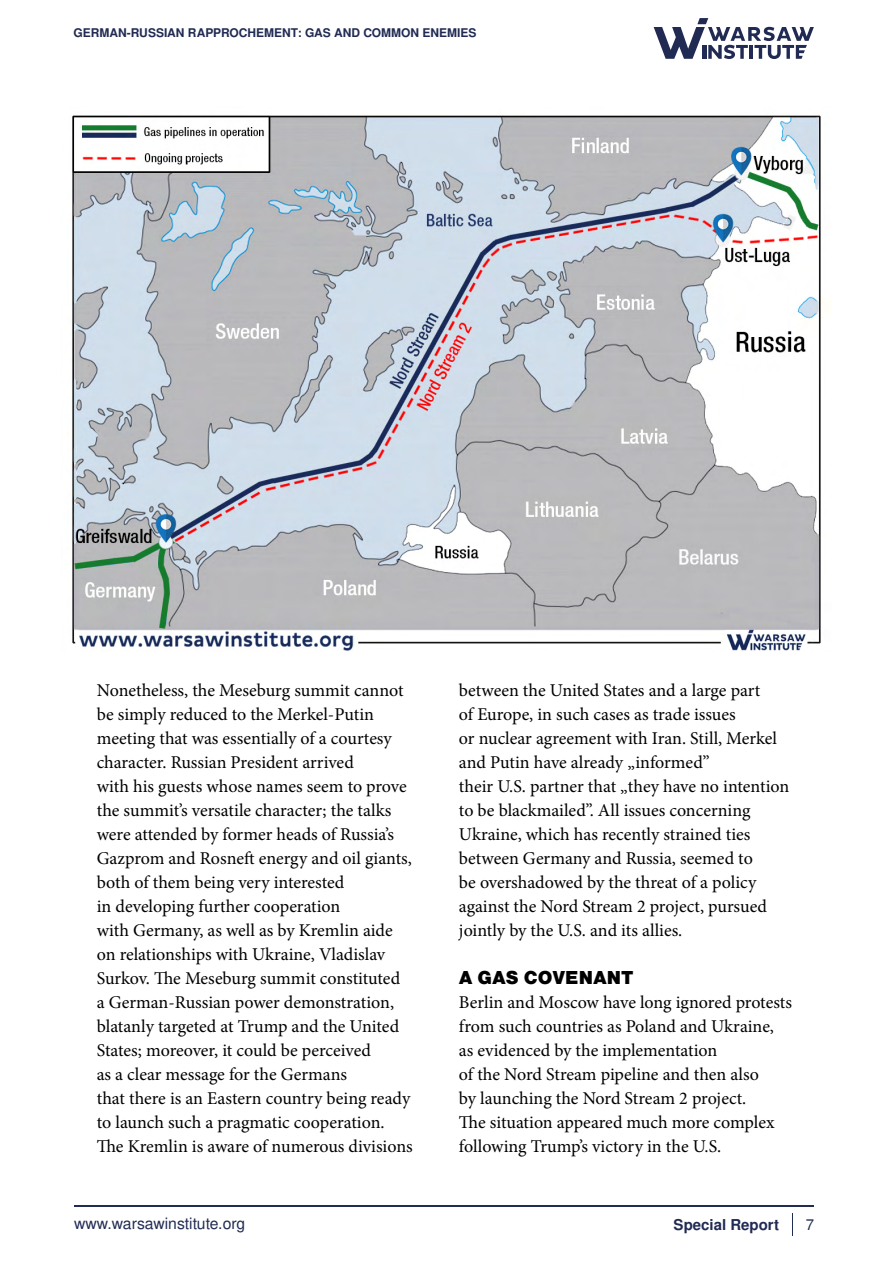
<style>
.page{position:relative;width:893px;height:1263px;background:#fff}
.page>*{position:absolute;margin:0;border:0;box-sizing:border-box;transform-origin:0 0}
.t1{font:19.5px "Nimbus Sans DOT Blac";letter-spacing:.015em;color:#000}
.t2{font:18px/24px "Minion Pro";letter-spacing:-.005em;color:#000}
.t3{font:15.75px "Nimbus San L";color:#212b53}
.t4{font:700 15px "Nimbus San L";color:#202a53}
.t5{font:15px "Nimbus San L";color:#212b53}
.t6{font:700 12px "Nimbus San L";color:#202a53}
</style>
<div class="page">
<hr style="left:74px;top:1205px;width:740px;height:1px;background:#212b53">
<svg style="left:792px;top:1214px;width:1px;height:22px"></svg>
<svg style="left:654px;top:18px;width:160px;height:41px"></svg>
<img style="left:72px;top:115px;width:749px;height:536px">
<p class="t6" style="left:73px;top:25px;width:405px">GERMAN-RUSSIAN RAPPROCHEMENT: GAS AND COMMON ENEMIES</p>
<p class="t2" style="left:97px;top:678px;width:317px">Nonetheless, the Meseburg summit cannot be simply reduced to the Merkel-Putin meeting that was essentially of a courtesy character. Russian President arrived<br>with his guests whose names seem to prove the summit’s versatile character; the talks were attended by former heads of Russia’s Gazprom and Rosneft energy and oil giants, both of them being very interested<br>in developing further cooperation<br>with Germany, as well as by Kremlin aide on relationships with Ukraine, Vladislav Surkov. The Meseburg summit constituted<br>a German-Russian power demonstration, blatanly targeted at Trump and the United States; moreover, it could be perceived<br>as a clear message for the Germans<br>that there is an Eastern country being ready to launch such a pragmatic cooperation.<br>The Kremlin is aware of numerous divisions</p>
<p class="t2" style="left:459px;top:678px;width:332px">between the United States and a large part<br>of Europe, in such cases as trade issues<br>or nuclear agreement with Iran. Still, Merkel and Putin have already „informed”<br>their U.S. partner that „they have no intention to be blackmailed”. All issues concerning Ukraine, which has recently strained ties between Germany and Russia, seemed to<br>be overshadowed by the threat of a policy against the Nord Stream 2 project, pursued jointly by the U.S. and its allies.</p>
<p class="t1" style="left:459px;top:966px;width:176px">A GAS COVENANT</p>
<p class="t2" style="left:459px;top:990px;width:334px">Berlin and Moscow have long ignored protests from such countries as Poland and Ukraine, as evidenced by the implementation<br>of the Nord Stream pipeline and then also<br>by launching the Nord Stream 2 project.<br>The situation appeared much more complex following Trump’s victory in the U.S.</p>
<p class="t3" style="left:74px;top:1212px;width:173px">www.warsawinstitute.org</p>
<p class="t5" style="left:806px;top:1214px;width:10px">7</p>
<p class="t4" style="left:674px;top:1214px;width:107px">Special Report</p>
</div>
